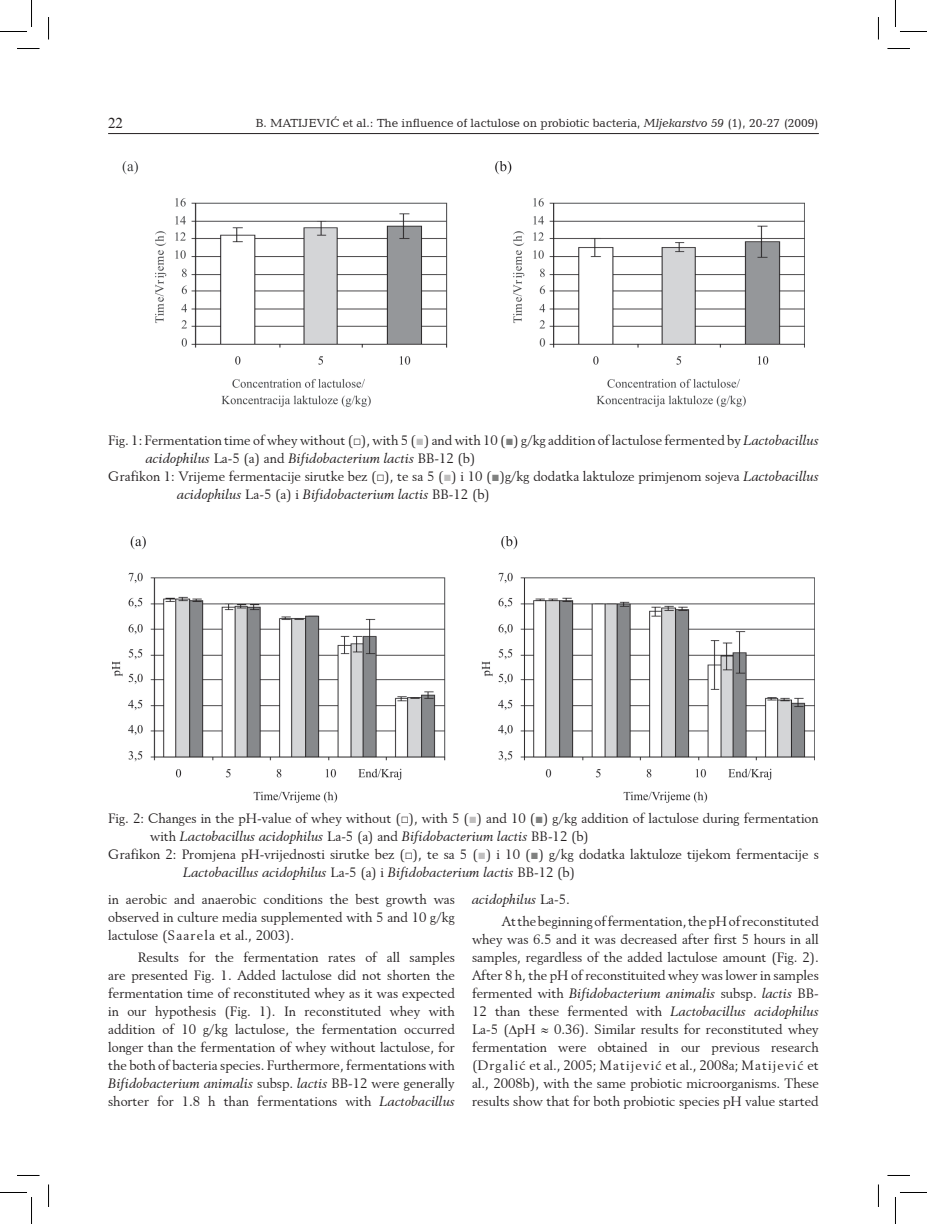
<style>
.page{position:relative;width:927px;height:1224px;background:#fff}
.page>*{position:absolute;margin:0;border:0;box-sizing:border-box;transform-origin:0 0}
.t1{font:15px "Times New Roman";color:#231f20}
.t2{font:13.5px/18px "Revival 565 L2";color:#231f20;text-align:justify}
.t3{font:italic 13.5px "Revival 565 L2";color:#231f20}
.t4{font:12px "Candida L2";color:#231f20}
.s1{font-style:italic}
.s2{font-family:"Times New Roman";font-weight:700}
.s3{font-family:"Times New Roman";font-weight:700;color:#c0bfbf}
.s4{font-family:"Times New Roman";font-weight:700;color:#808180}
.s5{font-style:normal}
</style>
<div class="page">
<hr style="left:108px;top:133px;width:710px;height:1px;background:#231f20">
<img style="left:122px;top:162px;width:682px;height:244px">
<img style="left:112px;top:536px;width:702px;height:266px">
<svg style="left:17px;top:48px;width:23px;height:1px"></svg>
<svg style="left:887px;top:48px;width:22px;height:1px"></svg>
<svg style="left:17px;top:1175px;width:23px;height:1px"></svg>
<svg style="left:887px;top:1175px;width:22px;height:1px"></svg>
<svg style="left:48px;top:17px;width:1px;height:23px"></svg>
<svg style="left:48px;top:1184px;width:1px;height:23px"></svg>
<svg style="left:877px;top:17px;width:1px;height:22px"></svg>
<svg style="left:877px;top:1185px;width:1px;height:22px"></svg>
<svg style="left:0;top:0;width:32px;height:32px"></svg>
<svg style="left:0;top:1192px;width:32px;height:32px"></svg>
<svg style="left:895px;top:0;width:31px;height:32px"></svg>
<svg style="left:895px;top:1192px;width:31px;height:32px"></svg>
<p class="t1" style="left:108px;top:113px;width:16px">22</p>
<p class="t4" style="left:255px;top:116px;width:564px">B. MATIJEVIĆ et al.: The influence of lactulose on probiotic bacteria, <span class="s1">Mljekarstvo 59</span> (1), 20-27 (2009)</p>
<p class="t2" style="left:108px;top:431px;width:712px">Fig. 1: Fermentation time of whey without (<span class="s2">□</span>), with 5 (<span class="s3">■</span>) and with 10 (<span class="s4">■</span>) g/kg addition of lactulose fermented by <span class="s1">Lactobacillus</span></p>
<p class="t3" style="left:146px;top:449px;width:331px">acidophilus <span class="s5">La-5 (a) and</span> Bifidobacterium lactis <span class="s5">BB-12 (b)</span></p>
<p class="t2" style="left:108px;top:467px;width:712px">Grafikon 1: Vrijeme fermentacije sirutke bez (<span class="s2">□</span>), te sa 5 (<span class="s3">■</span>) i 10 (<span class="s4">■</span>)g/kg dodatka laktuloze primjenom sojeva <span class="s1">Lactobacillus</span></p>
<p class="t3" style="left:177px;top:485px;width:314px">acidophilus <span class="s5">La-5 (a) i</span> Bifidobacterium lactis <span class="s5">BB-12 (b)</span></p>
<p class="t2" style="left:108px;top:809px;width:712px">Fig. 2: Changes in the pH-value of whey without (<span class="s2">□</span>), with 5 (<span class="s3">■</span>) and 10 (<span class="s4">■</span>) g/kg addition of lactulose during fermentation</p>
<p class="t3" style="left:150px;top:828px;width:440px"><span class="s5">with</span> Lactobacillus acidophilus <span class="s5">La-5 (a) and</span> Bifidobacterium lactis <span class="s5">BB-12 (b)</span></p>
<p class="t2" style="left:108px;top:845px;width:712px">Grafikon 2: Promjena pH-vrijednosti sirutke bez (<span class="s2">□</span>), te sa 5 (<span class="s3">■</span>) i 10 (<span class="s4">■</span>) g/kg dodatka laktuloze tijekom fermentacije s</p>
<p class="t3" style="left:183px;top:863px;width:393px">Lactobacillus acidophilus <span class="s5">La-5 (a) i</span> Bifidobacterium lactis <span class="s5">BB-12 (b)</span></p>
<p class="t2" style="left:501px;top:888px;width:318px;line-height:22.2px;text-indent:-30px"><span class="s1">acidophilus</span> La-5.<br>At the beginning of fermentation, the pH of reconstituted</p>
<p class="t2" style="left:472px;top:930px;width:348px">whey was 6.5 and it was decreased after first 5 hours in all samples, regardless of the added lactulose amount (Fig. 2).<br>After 8 h, the pH of reconstituited whey was lower in samples fermented with <span class="s1">Bifidobacterium animalis</span> subsp. <span class="s1">lactis</span> BB-12 than these fermented with <span class="s1">Lactobacillus acidophilus </span>La-5 (∆pH ≈ 0.36). Similar results for reconstituted whey fermentation were obtained in our previous research (Drgalić et al., 2005; Matijević et al., 2008a; Matijević et al., 2008b), with the same probiotic microorganisms. These results show that for both probiotic species pH value started</p>
<p class="t2" style="left:108px;top:890px;width:348px">in aerobic and anaerobic conditions the best growth was observed in culture media supplemented with 5 and 10 g/kg lactulose (Saarela et al., 2003).</p>
<p class="t2" style="left:108px;top:948px;width:348px;text-indent:30px">Results for the fermentation rates of all samples are presented Fig. 1. Added lactulose did not shorten the fermentation time of reconstituted whey as it was expected in our hypothesis (Fig. 1). In reconstituted whey with addition of 10 g/kg lactulose, the fermentation occurred longer than the fermentation of whey without lactulose, for the both of bacteria species. Furthermore, fermentations with <span class="s1">Bifidobacterium animalis</span> subsp. <span class="s1">lactis</span> BB-12 were generally shorter for 1.8 h than fermentations with <span class="s1">Lactobacillus</span></p>
</div>
